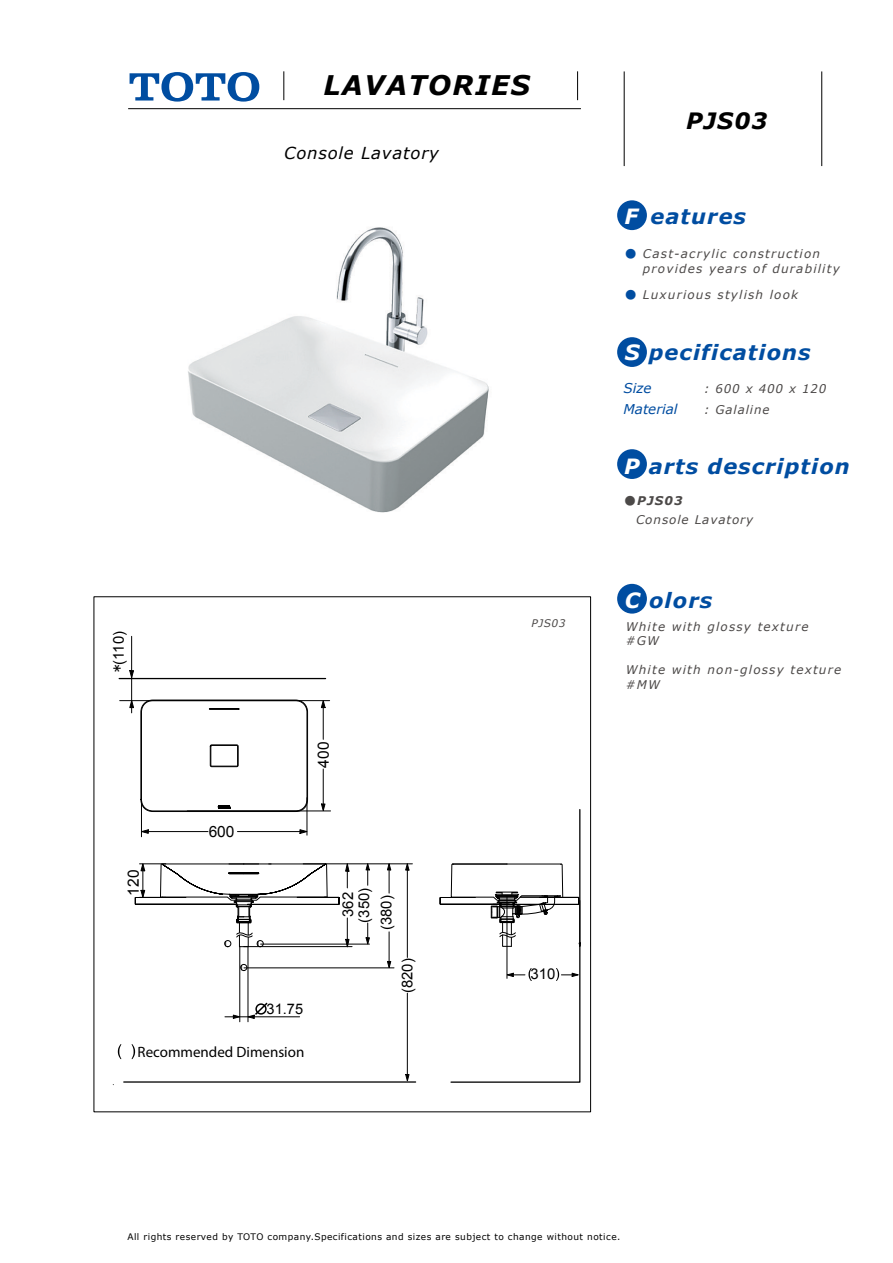
<style>
.page{position:relative;width:893px;height:1263px;background:#fff}
.page>*{position:absolute;margin:0;border:0;box-sizing:border-box;transform-origin:0 0}
.t1{font:italic 700 27px "Verdana";letter-spacing:.05em;color:#000}
.t2{font:italic 700 22.5px "Verdana";letter-spacing:.05em;color:#000}
.t3{font:italic 700 21px "Verdana";letter-spacing:.05em;color:#004da1}
.t4{font:italic 16.5px "Verdana";letter-spacing:.05em;color:#000}
.t5{font:15.45px "Arial";color:#000}
.t6{font:15px "Myriad Pro";color:#000}
.t7{font:14.85px "Arial";color:#000}
.t8{font:14.55px "Arial";color:#000}
.t9{font:italic 13.5px "Verdana";color:#004da1}
.t10{font:italic 12px/14.4px "Verdana";letter-spacing:.1em;color:#4c4948}
.t11{font:italic 12px "Verdana";letter-spacing:.08em;color:#4c4948}
.t12{font:italic 12px/19.5px "Verdana";letter-spacing:.075em;color:#4c4948}
.t13{font:12px "MS Gothic";color:#004da1}
.t14{font:italic 10.5px "Verdana";letter-spacing:.05em;color:#4c4948}
.t15{font:9px "Verdana";letter-spacing:.05em;color:#000}
.s1{font-family:"Sim Hei"}
.s2{color:#fff}
.s3{font-family:"MS Gothic";font-style:normal;color:#004da1}
.s4{font-family:"MS Gothic";font-style:normal}
.s5{font-weight:700}
</style>
<div class="page">
<hr style="left:821px;top:71px;width:1px;height:95px;background:#000">
<hr style="left:624px;top:71px;width:1px;height:95px;background:#000">
<hr style="left:128px;top:108px;width:453px;height:1px;background:#000">
<svg style="left:284px;top:71px;width:1px;height:29px"></svg>
<svg style="left:577px;top:71px;width:1px;height:29px"></svg>
<svg style="left:130px;top:72px;width:129px;height:30px"></svg>
<div style="left:617px;top:200px;width:30px;height:30px;background:#004da1;border-radius:50%"></div>
<div style="left:617px;top:449px;width:30px;height:30px;background:#004da1;border-radius:50%"></div>
<div style="left:617px;top:584px;width:30px;height:30px;background:#004da1;border-radius:50%"></div>
<div style="left:617px;top:337px;width:30px;height:30px;background:#004da1;border-radius:50%"></div>
<img style="left:188px;top:227px;width:301px;height:286px">
<svg style="left:218px;top:805px;width:13px;height:4px"></svg>
<div style="left:141px;top:700px;width:167px;height:112px;border:1px solid #000;border-radius:12px"></div>
<hr style="left:141px;top:798px;width:1px;height:39px;background:#000">
<hr style="left:120px;top:700px;width:210px;height:1px;background:#000">
<hr style="left:307px;top:798px;width:1px;height:37px;background:#000">
<div style="left:210px;top:745px;width:28px;height:22px;border:1px solid #000"></div>
<div style="left:211px;top:745px;width:27px;height:21px;border:1px solid #000"></div>
<svg style="left:209px;top:708px;width:30px;height:2px"></svg>
<hr style="left:119px;top:678px;width:207px;height:1px;background:#000">
<hr style="left:124px;top:1081px;width:292px;height:2px;background:#000">
<hr style="left:131px;top:636px;width:1px;height:77px;background:#000">
<svg style="left:129px;top:670px;width:5px;height:8px"></svg>
<hr style="left:187px;top:811px;width:144px;height:1px;background:#000">
<hr style="left:323px;top:705px;width:1px;height:34px;background:#000">
<svg style="left:321px;top:700px;width:5px;height:8px"></svg>
<svg style="left:129px;top:700px;width:5px;height:8px"></svg>
<svg style="left:321px;top:803px;width:5px;height:8px"></svg>
<hr style="left:323px;top:769px;width:1px;height:39px;background:#000">
<hr style="left:303px;top:863px;width:109px;height:1px;background:#000">
<hr style="left:407px;top:993px;width:1px;height:83px;background:#000">
<svg style="left:405px;top:1074px;width:5px;height:7px"></svg>
<hr style="left:407px;top:869px;width:1px;height:88px;background:#000">
<svg style="left:405px;top:863px;width:5px;height:8px"></svg>
<hr style="left:389px;top:932px;width:1px;height:30px;background:#000">
<svg style="left:387px;top:961px;width:4px;height:6px"></svg>
<svg style="left:387px;top:863px;width:4px;height:30px"></svg>
<svg style="left:345px;top:918px;width:5px;height:28px"></svg>
<svg style="left:345px;top:863px;width:5px;height:25px"></svg>
<svg style="left:241px;top:964px;width:6px;height:6px"></svg>
<svg style="left:135px;top:824px;width:204px;height:123px"></svg>
<hr style="left:244px;top:967px;width:150px;height:1px;background:#000">
<hr style="left:244px;top:946px;width:108px;height:1px;background:#000">
<hr style="left:261px;top:944px;width:108px;height:1px;background:#000">
<svg style="left:365px;top:923px;width:5px;height:22px"></svg>
<svg style="left:365px;top:863px;width:5px;height:22px"></svg>
<svg style="left:440px;top:809px;width:141px;height:274px"></svg>
<hr style="left:507px;top:897px;width:1px;height:81px;background:#000">
<hr style="left:240px;top:946px;width:1px;height:76px;background:#000">
<hr style="left:248px;top:946px;width:1px;height:76px;background:#000">
<hr style="left:225px;top:1016px;width:75px;height:1px;background:#000">
<svg style="left:233px;top:1014px;width:7px;height:5px"></svg>
<svg style="left:118px;top:1044px;width:3px;height:15px"></svg>
<svg style="left:131px;top:1044px;width:4px;height:15px"></svg>
<svg style="left:247px;top:1001px;width:22px;height:18px"></svg>
<h1 class="t1" style="left:323px;top:66px;width:208px">LAVATORIES</h1>
<h3 class="t4" style="left:284px;top:141px;width:156px">Console Lavatory</h3>
<p class="t7" style="left:109px;top:672px;width:42px;rotate:-90deg"><span class="s1">*</span>(110)</p>
<p class="t5" style="left:313px;top:767px;width:27px;rotate:-90deg">400</p>
<p class="t5" style="left:123px;top:896px;width:27px;rotate:-90deg">120</p>
<p class="t5" style="left:209px;top:821px;width:27px">600</p>
<p class="t8" style="left:267px;top:999px;width:38px">31.75</p>
<p class="t6" style="left:138px;top:1042px;width:168px">Recommended Dimension</p>
<p class="t7" style="left:354px;top:922px;width:36px;rotate:-90deg">(350)</p>
<p class="t7" style="left:338px;top:917px;width:26px;rotate:-90deg">362</p>
<p class="t7" style="left:376px;top:930px;width:36px;rotate:-90deg">(380)</p>
<p class="t7" style="left:397px;top:993px;width:36px;rotate:-90deg">(820)</p>
<p class="t14" style="left:532px;top:616px;width:35px">PJS03</p>
<p class="t7" style="left:531px;top:964px;width:26px">310</p>
<h2 class="t2" style="left:686px;top:105px;width:83px">PJS03</h2>
<h3 class="t3" style="left:624px;top:201px;width:123px"><span class="s2">F</span> eatures</h3>
<p class="t13" style="left:625px;top:248px;width:13px">●</p>
<p class="t10" style="left:625px;top:287px;width:175px"><span class="s3">●</span> Luxurious stylish look</p>
<p class="t10" style="left:643px;top:247px;width:198px">Cast-acrylic construction provides years of durability</p>
<h3 class="t3" style="left:625px;top:338px;width:187px"><span class="s2">S</span> pecifications</h3>
<p class="t9" style="left:623px;top:379px;width:30px">Size</p>
<p class="t11" style="left:704px;top:380px;width:124px">: 600 x 400 x 120</p>
<p class="t9" style="left:623px;top:400px;width:56px">Material</p>
<p class="t11" style="left:704px;top:401px;width:67px">: Galaline</p>
<h3 class="t3" style="left:624px;top:451px;width:227px"><span class="s2">P</span> arts description</h3>
<p class="t12" style="left:636px;top:490px;width:119px;text-indent:-12px"><span class="s4">●</span><span class="s5">PJS03<br></span>Console Lavatory</p>
<h3 class="t3" style="left:625px;top:585px;width:89px"><span class="s2">C</span> olors</h3>
<p class="t10" style="left:626px;top:619px;width:184px">White with glossy texture #GW</p>
<p class="t10" style="left:626px;top:662px;width:217px">White with non-glossy texture #MW</p>
<p class="t15" style="left:127px;top:1231px;width:494px">All rights reserved by TOTO company.Specifications and sizes are subject to change without notice.</p>
</div>
